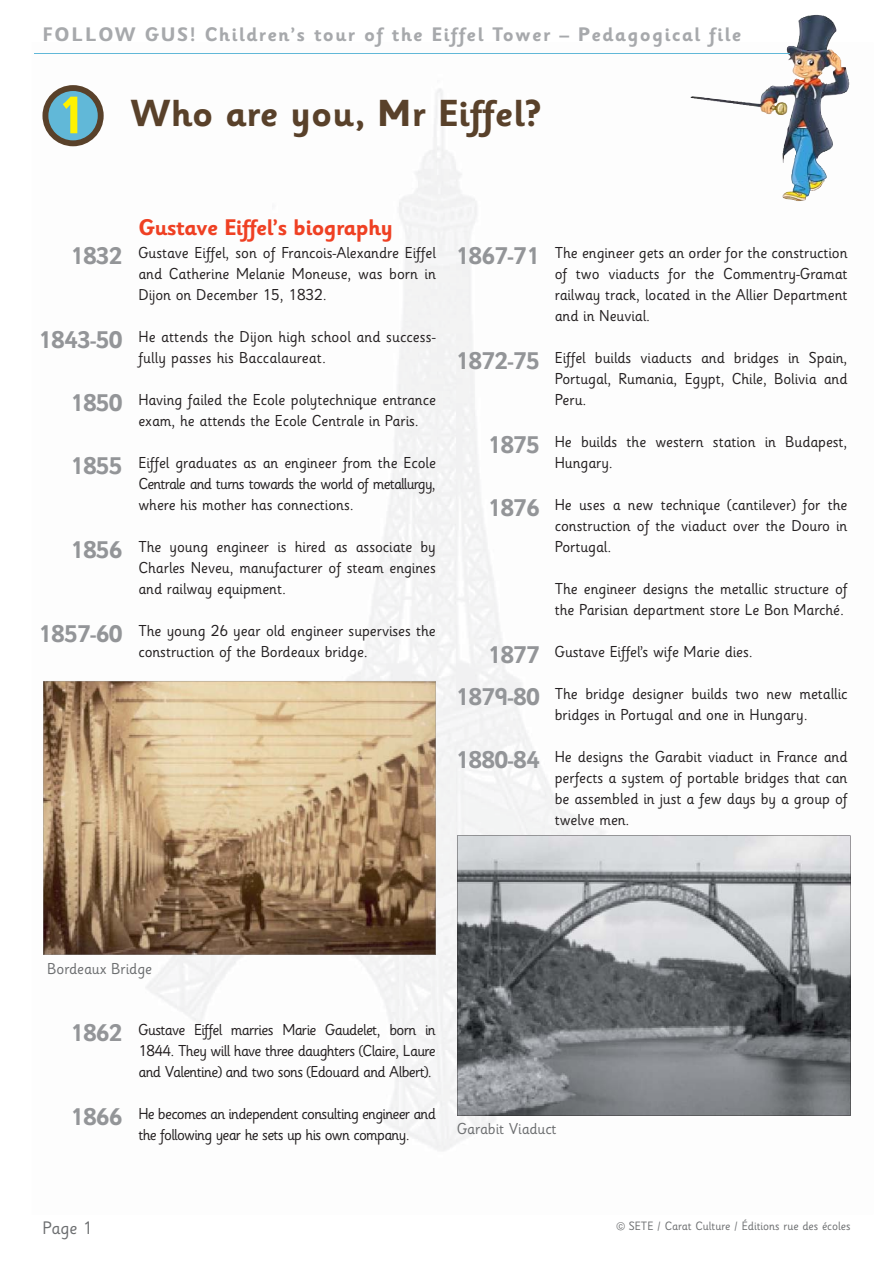
<style>
.page{position:relative;width:893px;height:1263px;background:#fff}
.page>*{position:absolute;margin:0;border:0;box-sizing:border-box;transform-origin:0 0}
.t1{font:700 37.5px "Sassoon Infant";color:#59412a}
.t2{font:700 24px/42px "Sassoon Infant";letter-spacing:-.01em;color:#939598;text-align:right}
.t3{font:700 22.5px "Sassoon Infant";letter-spacing:-.025em;color:#ef4023}
.t4{font:700 19.5px "Sassoon Infant";letter-spacing:.07em;color:#a7a9ac}
.t5{font:18px "Sassoon Infant";color:#6c6e70}
.t6{font:15.75px/21px "Sassoon Infant";letter-spacing:-.005em;color:#231f20;text-align:justify}
.t7{font:15.75px/21px "Sassoon Infant";letter-spacing:-.045em;color:#231f20}
.t8{font:15.75px "Sassoon Infant";letter-spacing:-.005em;color:#6c6e70}
.t9{font:12px "Sassoon Infant";color:#6c6e70}
.s1{font-size:52.5px;color:#fff200}
</style>
<div class="page">
<img style="left:69px;top:42px;width:782px;height:1109px">
<svg style="left:43px;top:681px;width:393px;height:274px;background:#af9472"></svg>
<svg style="left:457px;top:836px;width:393px;height:280px;background:#8b8f92"></svg>
<svg style="left:42px;top:85px;width:62px;height:61px"></svg>
<img style="left:782px;top:85px;width:67px;height:117px">
<hr style="left:34px;top:53px;width:755px;height:1px;background:#61b8d8">
<p class="t4" style="left:42px;top:27px;width:700px">FOLLOW GUS! Children’s tour of the Eiffel Tower – Pedagogical file</p>
<h1 class="t1" style="left:57px;top:98px;width:485px"><span class="s1">1</span> Who are you, Mr Eiffel?</h1>
<h2 class="t2" style="left:70px;top:238px;width:53px">1832</h2>
<h2 class="t2" style="left:39px;top:322px;width:85px">1843-50</h2>
<h2 class="t2" style="left:70px;top:385px;width:53px">1850</h2>
<h2 class="t2" style="left:70px;top:448px;width:53px">1855</h2>
<h2 class="t2" style="left:70px;top:532px;width:53px">1856</h2>
<h2 class="t2" style="left:39px;top:616px;width:85px">1857-60</h2>
<h3 class="t3" style="left:138px;top:219px;width:256px">Gustave Eiffel’s biography</h3>
<p class="t6" style="left:138px;top:244px;width:299px">Gustave Eiffel, son of Francois-Alexandre Eiffel and Catherine Melanie Moneuse, was born in Dijon on December 15, 1832.</p>
<p class="t6" style="left:138px;top:328px;width:299px">He attends the Dijon high school and success&shy;fully passes his Baccalaureat.</p>
<p class="t6" style="left:138px;top:391px;width:299px">Having failed the Ecole polytechnique entrance exam, he attends the Ecole Centrale in Paris.</p>
<p class="t6" style="left:138px;top:454px;width:299px">Eiffel graduates as an engineer from the Ecole Centrale and turns towards the world of metallurgy, where his mother has connections.</p>
<p class="t6" style="left:138px;top:538px;width:299px">The young engineer is hired as associate by Charles Neveu, manufacturer of steam engines and railway equipment.</p>
<p class="t6" style="left:138px;top:622px;width:299px">The young 26 year old engineer supervises the construction of the Bordeaux bridge.</p>
<h2 class="t2" style="left:456px;top:238px;width:85px">1867-71</h2>
<h2 class="t2" style="left:456px;top:343px;width:85px">1872-75</h2>
<h2 class="t2" style="left:488px;top:427px;width:53px">1875</h2>
<h2 class="t2" style="left:488px;top:490px;width:53px">1876</h2>
<h2 class="t2" style="left:456px;top:637px;width:85px">1877<br>1879-80</h2>
<h2 class="t2" style="left:456px;top:742px;width:85px">1880-84</h2>
<p class="t6" style="left:555px;top:244px;width:294px">The engineer gets an order for the construction of two viaducts for the Commentry-Gramat railway track, located in the Allier Department and in Neuvial.</p>
<p class="t6" style="left:555px;top:349px;width:294px">Eiffel builds viaducts and bridges in Spain, Portugal, Rumania, Egypt, Chile, Bolivia and Peru.</p>
<p class="t6" style="left:555px;top:433px;width:294px">He builds the western station in Budapest,<br>Hungary.</p>
<p class="t6" style="left:555px;top:496px;width:294px">He uses a new technique (cantilever) for the construction of the viaduct over the Douro in Portugal.</p>
<p class="t6" style="left:555px;top:580px;width:294px">The engineer designs the metallic structure of the Parisian department store Le Bon Marché.</p>
<p class="t6" style="left:555px;top:643px;width:199px">Gustave Eiffel’s wife Marie dies.</p>
<p class="t6" style="left:555px;top:685px;width:294px">The bridge designer builds two new metallic bridges in Portugal and one in Hungary.</p>
<p class="t6" style="left:555px;top:748px;width:294px">He designs the Garabit viaduct in France and perfects a system of portable bridges that can be assembled in just a few days by a group of twelve men.</p>
<p class="t8" style="left:47px;top:963px;width:106px">Bordeaux Bridge</p>
<h2 class="t2" style="left:70px;top:1015px;width:53px">1862</h2>
<h2 class="t2" style="left:70px;top:1099px;width:53px">1866</h2>
<p class="t6" style="left:138px;top:1021px;width:299px">Gustave Eiffel marries Marie Gaudelet, born in 1844. They will have three daughters (Claire, Laure and Valentine) and two sons (Edouard and Albert).</p>
<p class="t7" style="left:138px;top:1105px;width:299px">He becomes an independent consulting engineer and the following year he sets up his own company.</p>
<p class="t8" style="left:457px;top:1122px;width:101px">Garabit Viaduct</p>
<p class="t5" style="left:42px;top:1221px;width:52px">Page 1</p>
<p class="t9" style="left:616px;top:1221px;width:236px">© SETE / Carat Culture / Éditions rue des écoles</p>
</div>
